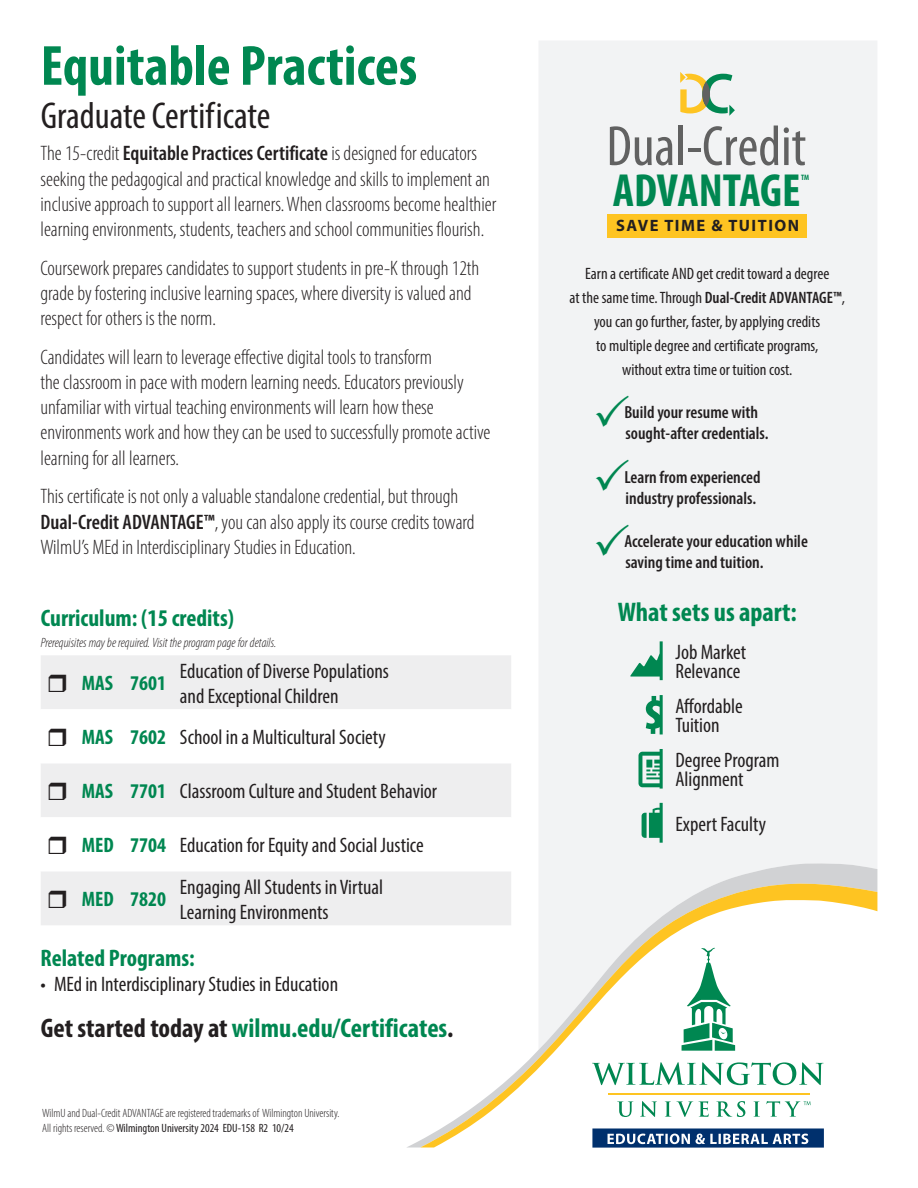
<style>
.page{position:relative;width:918px;height:1188px;background:#fff}
.page>*{position:absolute;margin:0;border:0;box-sizing:border-box;transform-origin:0 0}
.t1{font:condensed 57.15px "Myriad Pro";color:#616161}
.t2{font:700 condensed 57px "Myriad Pro";color:#008751}
.t3{font:700 condensed 46.65px "Myriad Pro";color:#008751}
.t4{font:condensed 37.5px "Myriad Pro";color:#231f20}
.Body_Copy{font:700 condensed 27px "Myriad Pro";color:#008751}
.CL_Name{font:700 condensed 27px "Myriad Pro";color:#008751}
.CL_Name-2{font:700 condensed 24px "Myriad Pro";color:#008751}
.Body_Copy-2{font:300 condensed 21px/25.2px "Myriad Pro";color:#231f20}
.Course_List{font:condensed 21px/19.5px "Myriad Pro";color:#231f20}
.Course_List-2{font:700 condensed 21px "Myriad Pro";color:#008751}
.Body_Copy-3{font:600 condensed 17.55px/21px "Myriad Pro";color:#231f20}
.Body_Copy-4{font:condensed 16.5px/24px "Myriad Pro";color:#231f20;text-align:center}
.t5{font:700 16.5px "Myriad Pro";letter-spacing:.09em;color:#231f20}
.Note{font:italic 300 condensed 13.5px "Myriad Pro";color:#231f20}
.Note-2{font:300 condensed 12px/15px "Myriad Pro";color:#231f20}
.t6{font:700 condensed 7.8px "Myriad Pro";color:#008751}
.s1{font-weight:600}
.s2{color:#231f20}
.s3{font-weight:400}
</style>
<div class="page">
<div style="left:41px;top:655px;width:470px;height:270px;background:#eeeeef"></div>
<svg style="left:41px;top:709px;width:470px;height:162px"></svg>
<div style="left:539px;top:41px;width:338px;height:822px;background:#f2f3f4"></div>
<div style="left:607px;top:214px;width:200px;height:23px;background:#fec422"></div>
<svg style="left:680px;top:72px;width:55px;height:44px"></svg>
<svg style="left:630px;top:641px;width:33px;height:39px"></svg>
<svg style="left:646px;top:695px;width:17px;height:39px"></svg>
<svg style="left:639px;top:749px;width:24px;height:40px"></svg>
<svg style="left:642px;top:803px;width:21px;height:40px"></svg>
<svg style="left:406px;top:863px;width:471px;height:285px"></svg>
<svg style="left:420px;top:880px;width:457px;height:267px"></svg>
<svg style="left:49px;top:674px;width:17px;height:18px"></svg>
<svg style="left:49px;top:728px;width:17px;height:18px"></svg>
<svg style="left:49px;top:782px;width:17px;height:18px"></svg>
<svg style="left:49px;top:836px;width:17px;height:18px"></svg>
<svg style="left:49px;top:890px;width:17px;height:18px"></svg>
<svg style="left:596px;top:394px;width:33px;height:32px"></svg>
<svg style="left:596px;top:459px;width:33px;height:32px"></svg>
<svg style="left:596px;top:523px;width:33px;height:32px"></svg>
<p class="t2" style="left:41px;top:30px;width:378px">Equitable Practices</p>
<p class="t4" style="left:41px;top:93px;width:231px">Graduate Certificate</p>
<p class="Body_Copy-2" style="left:40px;top:141px;width:457px">The 15-credit <span class="s1">Equitable Practices Certificate</span> is designed for educators seeking the pedagogical and practical knowledge and skills to implement an inclusive approach to support all learners. When classrooms become healthier learning environments, students, teachers and school communities flourish.</p>
<p class="Body_Copy-2" style="left:40px;top:255px;width:440px">Coursework prepares candidates to support students in pre-K through 12th grade by fostering inclusive learning spaces, where diversity is valued and respect for others is the norm.</p>
<p class="Body_Copy-2" style="left:40px;top:344px;width:451px">Candidates will learn to leverage effective digital tools to transform<br>the classroom in pace with modern learning needs. Educators previously unfamiliar with virtual teaching environments will learn how these environments work and how they can be used to successfully promote active learning for all learners.</p>
<p class="Body_Copy-2" style="left:40px;top:484px;width:435px">This certificate is not only a valuable standalone credential, but through<br><span class="s1">Dual-Credit ADVANTAGE™</span>, you can also apply its course credits toward<br>WilmU’s MEd in Interdisciplinary Studies in Education.</p>
<p class="CL_Name-2" style="left:41px;top:603px;width:195px">Curriculum: (15 credits)</p>
<p class="Note" style="left:41px;top:634px;width:237px">Prerequisites may be required. Visit the program page for details.</p>
<p class="Course_List-2" style="left:82px;top:670px;width:33px">MAS</p>
<p class="Course_List-2" style="left:130px;top:670px;width:37px">7601</p>
<p class="Course_List" style="left:180px;top:658px;width:211px;line-height:25.2px">Education of Diverse Populations and Exceptional Children</p>
<p class="Course_List-2" style="left:82px;top:724px;width:33px">MAS</p>
<p class="Course_List-2" style="left:130px;top:724px;width:37px">7602</p>
<p class="Course_List" style="left:180px;top:727px;width:207px">School in a Multicultural Society</p>
<p class="Course_List-2" style="left:82px;top:778px;width:33px">MAS</p>
<p class="Course_List-2" style="left:130px;top:778px;width:37px">7701</p>
<p class="Course_List" style="left:180px;top:781px;width:259px">Classroom Culture and Student Behavior</p>
<p class="Course_List-2" style="left:82px;top:832px;width:33px">MED</p>
<p class="Course_List-2" style="left:130px;top:832px;width:37px">7704</p>
<p class="Course_List" style="left:180px;top:835px;width:245px">Education for Equity and Social Justice</p>
<p class="Course_List-2" style="left:82px;top:886px;width:33px">MED</p>
<p class="Course_List-2" style="left:130px;top:886px;width:37px">7820</p>
<p class="Course_List" style="left:180px;top:874px;width:205px;line-height:25.2px">Engaging All Students in Virtual<br>Learning Environments</p>
<p class="CL_Name-2" style="left:40px;top:943px;width:156px">Related Programs:</p>
<p class="Course_List" style="left:40px;top:974px;width:299px">• MEd in Interdisciplinary Studies in Education</p>
<p class="Body_Copy" style="left:41px;top:1011px;width:414px"><span class="s2">Get started today at</span> wilmu.edu/Certificates<span class="s2">.</span></p>
<p class="Note-2" style="left:42px;top:1106px;width:299px">WilmU and Dual-Credit ADVANTAGE are registered trademarks of Wilmington University.<br>All rights reserved. © <span class="s3">Wilmington University 2024 EDU-158 R2 10/24</span></p>
<p class="t1" style="left:606px;top:112px;width:201px">Dual-Credit</p>
<p class="t3" style="left:613px;top:161px;width:189px">ADVANTAGE</p>
<p class="t6" style="left:801px;top:173px;width:10px">TM</p>
<p class="t5" style="left:616px;top:215px;width:184px">SAVE TIME &amp; TUITION</p>
<p class="Body_Copy-4" style="left:570px;top:261px;width:277px">Earn a certificate AND get credit toward a degree<br>at the same time. Through <span class="s1">Dual-Credit ADVANTAGE™</span>, you can go further, faster, by applying credits<br>to multiple degree and certificate programs,<br>without extra time or tuition cost.</p>
<p class="Body_Copy-3" style="left:624px;top:402px;width:146px">Build your resume with sought-after credentials.</p>
<p class="Body_Copy-3" style="left:624px;top:466px;width:138px">Learn from experienced industry professionals.</p>
<p class="Body_Copy-3" style="left:624px;top:531px;width:185px">Accelerate your education while saving time and tuition.</p>
<p class="CL_Name" style="left:618px;top:595px;width:180px">What sets us apart:</p>
<p class="Course_List" style="left:675px;top:642px;width:72px">Job Market<br>Relevance</p>
<p class="Course_List" style="left:675px;top:696px;width:69px">Affordable<br>Tuition</p>
<p class="Course_List" style="left:675px;top:750px;width:106px">Degree Program<br>Alignment</p>
<p class="Course_List" style="left:675px;top:814px;width:92px">Expert Faculty</p>
</div>
